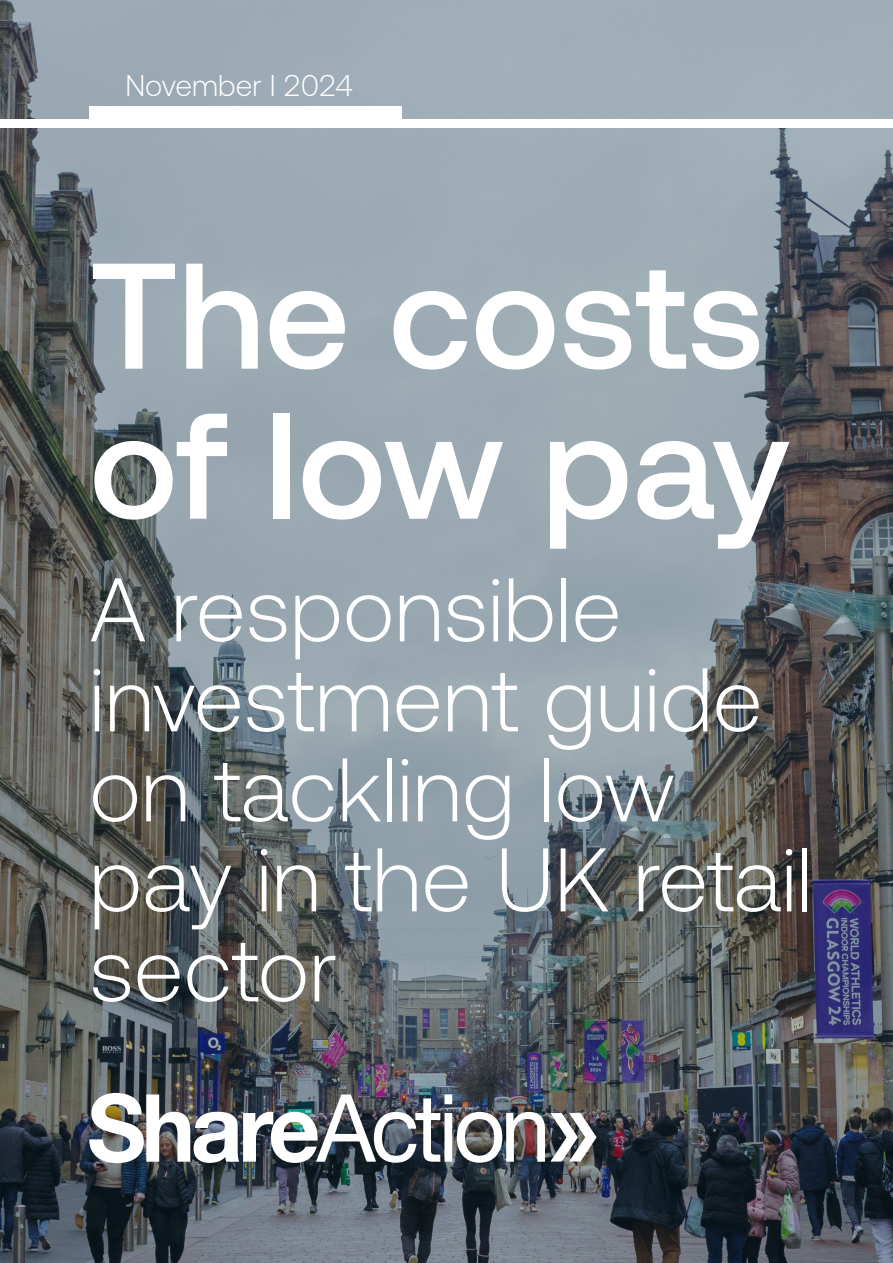
<style>
.page{position:relative;width:893px;height:1263px;background:#fff}
.page>*{position:absolute;margin:0;border:0;box-sizing:border-box;transform-origin:0 0}
.Sub-heading_2{font:500 150px/150px "Aeonik";color:#fff}
.Sub-heading_2-2{font:300 90px/90px "Aeonik";color:#fff}
.Sub-heading_2-3{font:300 30px "Aeonik";color:#fff}
</style>
<div class="page">
<img style="left:0;top:0;width:893px;height:1263px">
<img style="left:89px;top:1093px;width:508px;height:70px">
<div style="left:0;top:119px;width:893px;height:9px;background:#fff"></div>
<div style="left:89px;top:106px;width:313px;height:22px;background:#fff"></div>
<p class="Sub-heading_2-3" style="left:125px;top:69px;width:229px">November I 2024</p>
<p class="Sub-heading_2" style="left:89px;top:241px;width:702px">The costs of low pay</p>
<p class="Sub-heading_2-2" style="left:89px;top:565px;width:724px">A responsible investment guide on tackling low pay in the UK retail sector</p>
</div>
